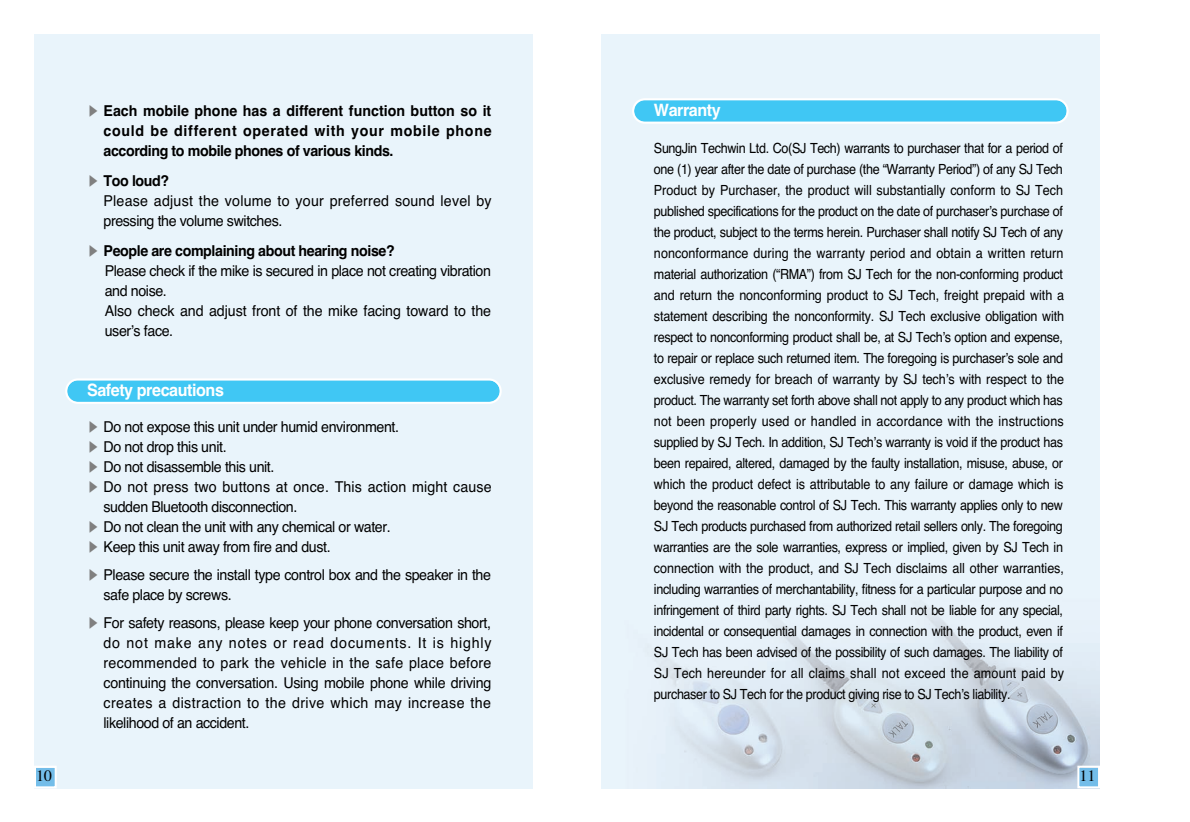
<style>
.page{position:relative;width:1190px;height:822px;background:#fff}
.page>*{position:absolute;margin:0;border:0;box-sizing:border-box;transform-origin:0 0}
.t1{font:700 17px "Helvetica";letter-spacing:-.025em;color:#fff;scale:.95 1}
.t2{font:16px "Times";color:#000}
.t3{font:15px/20px "Helvetica";letter-spacing:-.03em;color:#000;scale:.95 1}
.t4{font:700 15px/20px "Helvetica";letter-spacing:-.03em;color:#000;text-align:justify;scale:.95 1}
.t5{font:15px/20px "Helvetica";letter-spacing:.015em;color:#000;scale:.95 1}
.t6{font:15px "Helvetica";letter-spacing:.01em;color:#000;scale:.95 1}
.t7{font:14px/21px "Helvetica";letter-spacing:-.03em;color:#000;text-align:justify;scale:.9 1}
.s1{font-family:"HY Myeong Jo";color:#808080}
.s2{font-family:"HY Myeong Jo";font-weight:700;color:#808080}
.s3{font-weight:700}
</style>
<div class="page">
<img style="left:601px;top:34px;width:499px;height:754px">
<div style="left:34px;top:34px;width:499px;height:754px;background:#e9f4fb"></div>
<div style="left:36px;top:768px;width:19px;height:18px;background:#73bde9"></div>
<div style="left:34px;top:766px;width:23px;height:22px;border:2px solid #fff"></div>
<div style="left:1079px;top:768px;width:19px;height:18px;background:#73bde9"></div>
<div style="left:1077px;top:766px;width:23px;height:22px;border:2px solid #fff"></div>
<div style="left:67px;top:380px;width:433px;height:22px;background:#40c7f4;border-radius:11px"></div>
<div style="left:65px;top:378px;width:437px;height:26px;border:2px solid #fff;border-radius:12px"></div>
<div style="left:634px;top:100px;width:433px;height:22px;background:#40c7f4;border-radius:11px"></div>
<div style="left:632px;top:98px;width:437px;height:26px;border:2px solid #fff;border-radius:12px"></div>
<p class="t4" style="left:104px;top:102px;width:410px;text-indent:-16px"><span class="s1">▶</span> Each mobile phone has a different function button so it could be different operated with your mobile phone according to mobile phones of various kinds.</p>
<p class="t5" style="left:104px;top:172px;width:410px;text-indent:-17px"><span class="s2">▶</span> <span class="s3">Too loud?<br></span>Please adjust the volume to your preferred sound level by pressing the volume switches.</p>
<p class="t3" style="left:105px;top:242px;width:408px;text-indent:-18px"><span class="s2">▶</span> <span class="s3">People are complaining about hearing noise?<br></span>Please check if the mike is secured in place not creating vibration and noise.<br>Also check and adjust front of the mike facing toward to the user’s face.</p>
<p class="t1" style="left:87px;top:384px;width:146px">Safety precautions</p>
<p class="t3" style="left:87px;top:418px;width:330px"><span class="s2">▶</span> Do not expose this unit under humid environment.</p>
<p class="t3" style="left:87px;top:438px;width:148px"><span class="s2">▶</span> Do not drop this unit.</p>
<p class="t3" style="left:87px;top:458px;width:199px"><span class="s2">▶</span> Do not disassemble this unit.</p>
<p class="t6" style="left:87px;top:481px;width:428px"><span class="s2">▶</span> Do not press two buttons at once. This action might cause</p>
<p class="t3" style="left:104px;top:498px;width:206px">sudden Bluetooth disconnection.</p>
<p class="t3" style="left:87px;top:518px;width:321px"><span class="s2">▶</span> Do not clean the unit with any chemical or water.</p>
<p class="t3" style="left:87px;top:538px;width:258px"><span class="s2">▶</span> Keep this unit away from fire and dust.</p>
<p class="t3" style="left:104px;top:566px;width:409px;text-indent:-16px"><span class="s2">▶</span> Please secure the install type control box and the speaker in the safe place by screws.</p>
<p class="t3" style="left:104px;top:614px;width:410px;text-align:justify;text-indent:-16px"><span class="s2">▶</span> For safety reasons, please keep your phone conversation short, do not make any notes or read documents. It is highly recommended to park the vehicle in the safe place before continuing the conversation. Using mobile phone while driving creates a distraction to the drive which may increase the likelihood of an accident.</p>
<p class="t1" style="left:654px;top:104px;width:72px">Warranty</p>
<p class="t7" style="left:654px;top:139px;width:457px">SungJin Techwin Ltd. Co(SJ Tech) warrants to purchaser that for a period of one (1) year after the date of purchase (the “Warranty Period”) of any SJ Tech Product by Purchaser, the product will substantially conform to SJ Tech published specifications for the product on the date of purchaser’s purchase of the product, subject to the terms herein. Purchaser shall notify SJ Tech of any nonconformance during the warranty period and obtain a written return material authorization (“RMA”) from SJ Tech for the non-conforming product and return the nonconforming product to SJ Tech, freight prepaid with a statement describing the nonconformity. SJ Tech exclusive obligation with respect to nonconforming product shall be, at SJ Tech’s option and expense, to repair or replace such returned item. The foregoing is purchaser’s sole and exclusive remedy for breach of warranty by SJ tech’s with respect to the product. The warranty set forth above shall not apply to any product which has not been properly used or handled in accordance with the instructions supplied by SJ Tech. In addition, SJ Tech’s warranty is void if the product has been repaired, altered, damaged by the faulty installation, misuse, abuse, or which the product defect is attributable to any failure or damage which is beyond the reasonable control of SJ Tech. This warranty applies only to new SJ Tech products purchased from authorized retail sellers only. The foregoing warranties are the sole warranties, express or implied, given by SJ Tech in connection with the product, and SJ Tech disclaims all other warranties, including warranties of merchantability, fitness for a particular purpose and no infringement of third party rights. SJ Tech shall not be liable for any special, incidental or consequential damages in connection with the product, even if SJ Tech has been advised of the possibility of such damages. The liability of SJ Tech hereunder for all claims shall not exceed the amount paid by purchaser to SJ Tech for the product giving rise to SJ Tech’s liability.</p>
<p class="t2" style="left:36px;top:770px;width:17px">10</p>
<p class="t2" style="left:1080px;top:770px;width:17px">11</p>
</div>
